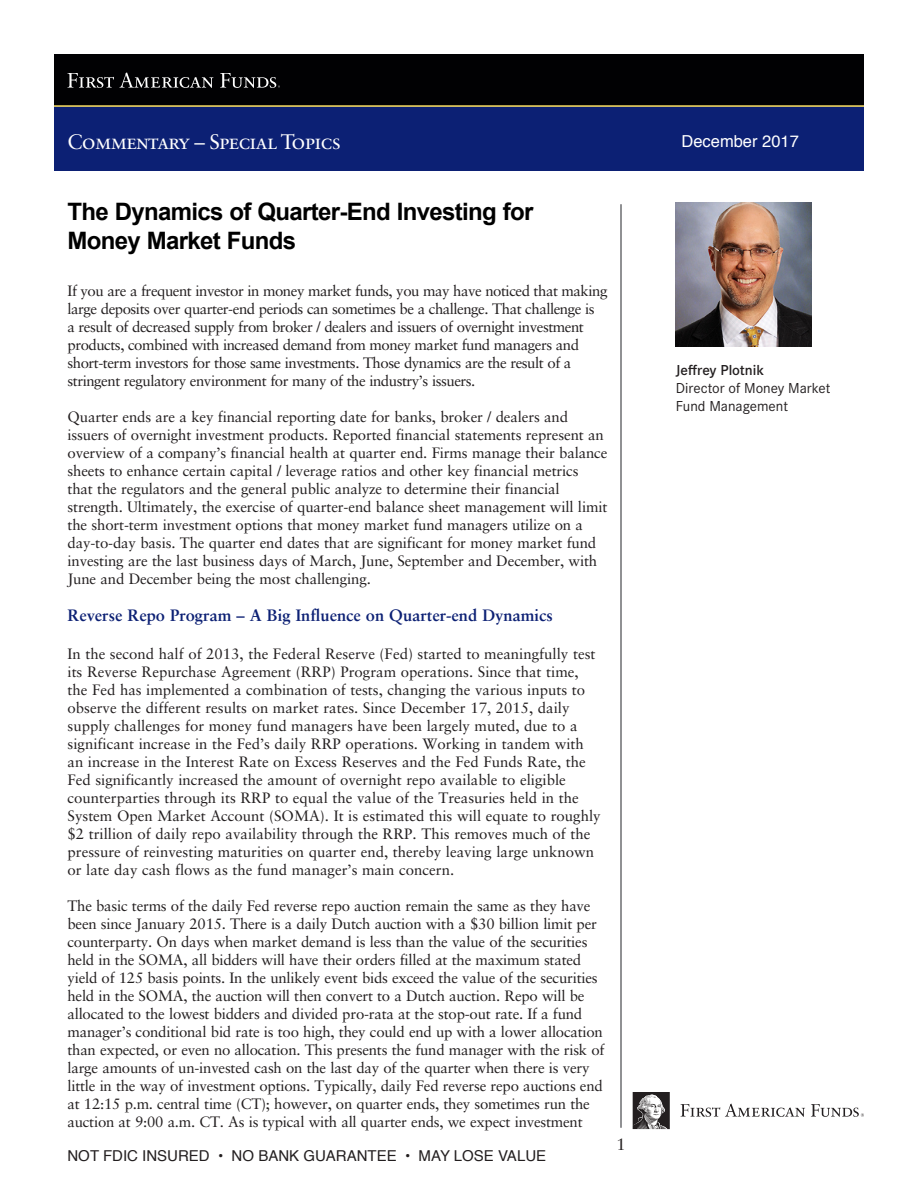
<style>
.page{position:relative;width:918px;height:1188px;background:#fff}
.page>*{position:absolute;margin:0;border:0;box-sizing:border-box;transform-origin:0 0}
.t1{font:700 24px/28.8px "Arial";letter-spacing:-.03em;color:#000}
.t2{font:21px "Sabon Roman SC";letter-spacing:-.035em;color:#fff}
.t3{font:700 16.5px "Sabon LT Std";color:#0c2074}
.t4{font:16.5px "Helvetica";color:#fff}
.t5{font:16.5px "Sabon LT Std";color:#231f20}
.t6{font:15px/18px "Sabon LT Std";letter-spacing:-.01em;color:#221e1f}
.t7{font:15px/18px "Sabon LT Std";letter-spacing:-.03em;color:#221e1f}
.t8{font:15px "Helvetica";color:#231f20}
.t9{font:15px/18px "Corporate SOT";color:#231f20}
.t10{font:600 15px "Corporate SOT";color:#231f20}
</style>
<div class="page">
<div style="left:54px;top:54px;width:810px;height:52px;background:#010103"></div>
<svg style="left:67px;top:73px;width:47px;height:15px"></svg>
<svg style="left:120px;top:72px;width:93px;height:16px"></svg>
<svg style="left:220px;top:73px;width:60px;height:15px"></svg>
<div style="left:54px;top:106px;width:810px;height:64px;background:#0c2074"></div>
<hr style="left:54px;top:105px;width:810px;height:2px;background:#ffe362">
<hr style="left:620px;top:204px;width:2px;height:924px;background:#6c6d70">
<img style="left:676px;top:202px;width:136px;height:144px">
<svg style="left:633px;top:1092px;width:37px;height:38px"></svg>
<svg style="left:681px;top:1104px;width:124px;height:13px"></svg>
<svg style="left:811px;top:1104px;width:53px;height:13px"></svg>
<p class="t2" style="left:68px;top:129px;width:275px">Commentary – Special Topics</p>
<p class="t1" style="left:68px;top:198px;width:467px">The Dynamics of Quarter-End Investing for<br>Money Market Funds</p>
<p class="t7" style="left:68px;top:281px;width:542px">If you are a frequent investor in money market funds, you may have noticed that making large deposits over quarter-end periods can sometimes be a challenge. That challenge is<br>a result of decreased supply from broker / dealers and issuers of overnight investment products, combined with increased demand from money market fund managers and short-term investors for those same investments. Those dynamics are the result of a stringent regulatory environment for many of the industry’s issuers.</p>
<p class="t6" style="left:68px;top:407px;width:541px">Quarter ends are a key financial reporting date for banks, broker / dealers and issuers of overnight investment products. Reported financial statements represent an overview of a company’s financial health at quarter end. Firms manage their balance sheets to enhance certain capital / leverage ratios and other key financial metrics that the regulators and the general public analyze to determine their financial strength. Ultimately, the exercise of quarter-end balance sheet management will limit the short-term investment options that money market fund managers utilize on a day-to-day basis. The quarter end dates that are significant for money market fund investing are the last business days of March, June, September and December, with June and December being the most challenging.</p>
<p class="t3" style="left:68px;top:605px;width:487px">Reverse Repo Program – A Big Influence on Quarter-end Dynamics</p>
<p class="t6" style="left:68px;top:645px;width:535px">In the second half of 2013, the Federal Reserve (Fed) started to meaningfully test its Reverse Repurchase Agreement (RRP) Program operations. Since that time, the Fed has implemented a combination of tests, changing the various inputs to observe the different results on market rates. Since December 17, 2015, daily supply challenges for money fund managers have been largely muted, due to a significant increase in the Fed’s daily RRP operations. Working in tandem with an increase in the Interest Rate on Excess Reserves and the Fed Funds Rate, the Fed significantly increased the amount of overnight repo available to eligible counterparties through its RRP to equal the value of the Treasuries held in the System Open Market Account (SOMA). It is estimated this will equate to roughly $2 trillion of daily repo availability through the RRP. This removes much of the pressure of reinvesting maturities on quarter end, thereby leaving large unknown or late day cash flows as the fund manager’s main concern.</p>
<p class="t6" style="left:68px;top:897px;width:539px">The basic terms of the daily Fed reverse repo auction remain the same as they have been since January 2015. There is a daily Dutch auction with a $30 billion limit per counterparty. On days when market demand is less than the value of the securities held in the SOMA, all bidders will have their orders filled at the maximum stated yield of 125 basis points. In the unlikely event bids exceed the value of the securities held in the SOMA, the auction will then convert to a Dutch auction. Repo will be allocated to the lowest bidders and divided pro-rata at the stop-out rate. If a fund manager’s conditional bid rate is too high, they could end up with a lower allocation than expected, or even no allocation. This presents the fund manager with the risk of large amounts of un-invested cash on the last day of the quarter when there is very little in the way of investment options. Typically, daily Fed reverse repo auctions end at 12:15 p.m. central time (CT); however, on quarter ends, they sometimes run the auction at 9:00 a.m. CT. As is typical with all quarter ends, we expect investment</p>
<p class="t8" style="left:68px;top:1144px;width:480px">NOT FDIC INSURED • NO BANK GUARANTEE • MAY LOSE VALUE</p>
<p class="t5" style="left:616px;top:1134px;width:11px">1</p>
<p class="t4" style="left:682px;top:128px;width:119px">December 2017</p>
<p class="t10" style="left:676px;top:361px;width:90px">Jeffrey Plotnik</p>
<p class="t9" style="left:676px;top:379px;width:156px">Director of Money Market<br>Fund Management</p>
</div>
